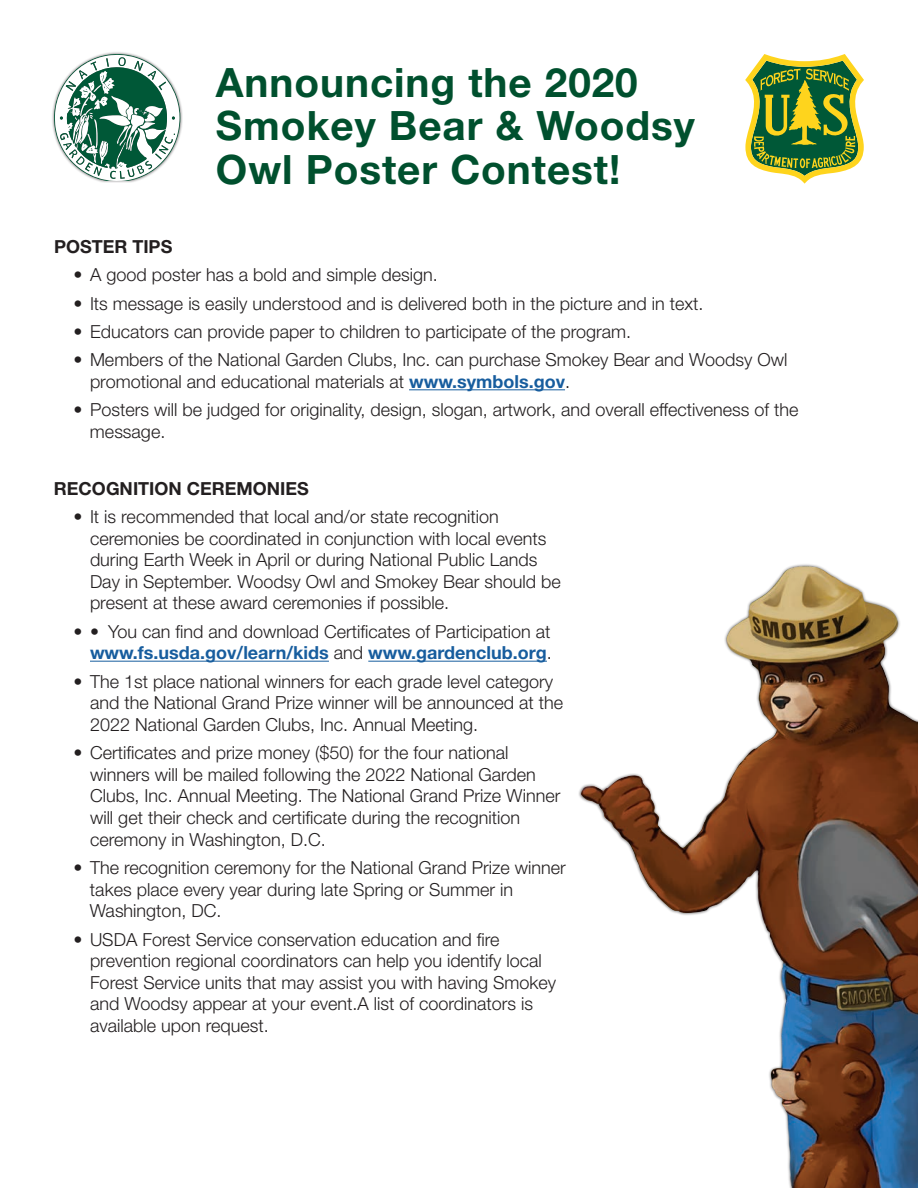
<style>
.page{position:relative;width:918px;height:1188px;background:#fff}
.page>*{position:absolute;margin:0;border:0;box-sizing:border-box;transform-origin:0 0}
.t1{font:700 40.5px/43.5px "Helvetica Neue";letter-spacing:.025em;color:#00502e}
.t2{font:300 18px/21.6px "Helvetica Neue";color:#231f20}
.t3{font:700 18px "Helvetica Neue";color:#231f20}
.s1{font-weight:700;color:#175d9e}
</style>
<div class="page">
<hr style="left:409px;top:389px;width:156px;height:1px;background:#175d9e">
<hr style="left:90px;top:661px;width:239px;height:1px;background:#175d9e">
<hr style="left:368px;top:661px;width:179px;height:1px;background:#175d9e">
<div style="left:51px;top:51px;width:132px;height:132px;background:#231f20;opacity:.75"></div>
<svg style="left:54px;top:54px;width:126px;height:126px"></svg>
<div style="left:578px;top:563px;width:340px;height:625px;background:#231f20;opacity:.75"></div>
<img style="left:581px;top:566px;width:222px;height:348px">
<svg style="left:745px;top:54px;width:119px;height:130px"></svg>
<h1 class="t1" style="left:216px;top:60px;width:480px">Announcing the 2020<br>Smokey Bear &amp; Woodsy<br>Owl Poster Contest!</h1>
<p class="t3" style="left:54px;top:235px;width:120px">POSTER TIPS</p>
<p class="t2" style="left:73px;top:264px;width:366px">• A good poster has a bold and simple design.</p>
<p class="t2" style="left:73px;top:292px;width:631px">• Its message is easily understood and is delivered both in the picture and in text.</p>
<p class="t2" style="left:73px;top:320px;width:559px">• Educators can provide paper to children to participate of the program.</p>
<p class="t2" style="left:90px;top:349px;width:699px;text-indent:-17px">• Members of the National Garden Clubs, Inc. can purchase Smokey Bear and Woodsy Owl promotional and educational materials at <span class="s1">www.symbols.gov</span>.</p>
<p class="t2" style="left:90px;top:399px;width:710px;text-indent:-17px">• Posters will be judged for originality, design, slogan, artwork, and overall effectiveness of the message.</p>
<p class="t3" style="left:54px;top:477px;width:256px">RECOGNITION CEREMONIES</p>
<p class="t2" style="left:90px;top:505px;width:472px;text-indent:-17px">• It is recommended that local and/or state recognition ceremonies be coordinated in conjunction with local events during Earth Week in April or during National Public Lands Day in September. Woodsy Owl and Smokey Bear should be present at these award ceremonies if possible.</p>
<p class="t2" style="left:73px;top:620px;width:480px;text-align:right">• • You can find and download Certificates of Participation at <span class="s1">www.fs.usda.gov/learn/kids</span> and <span class="s1">www.gardenclub.org</span>.</p>
<p class="t2" style="left:90px;top:670px;width:475px;text-indent:-17px">• The 1st place national winners for each grade level category and the National Grand Prize winner will be announced at the<br>2022 National Garden Clubs, Inc. Annual Meeting.</p>
<p class="t2" style="left:90px;top:742px;width:472px;text-indent:-17px">• Certificates and prize money ($50) for the four national winners will be mailed following the 2022 National Garden Clubs, Inc. Annual Meeting. The National Grand Prize Winner will get their check and certificate during the recognition ceremony in Washington, D.C.</p>
<p class="t2" style="left:90px;top:856px;width:477px;text-indent:-17px">• The recognition ceremony for the National Grand Prize winner takes place every year during late Spring or Summer in<br>Washington, DC.</p>
<p class="t2" style="left:90px;top:928px;width:468px;text-indent:-17px">• USDA Forest Service conservation education and fire prevention regional coordinators can help you identify local Forest Service units that may assist you with having Smokey and Woodsy appear at your event.A list of coordinators is available upon request.</p>
</div>
